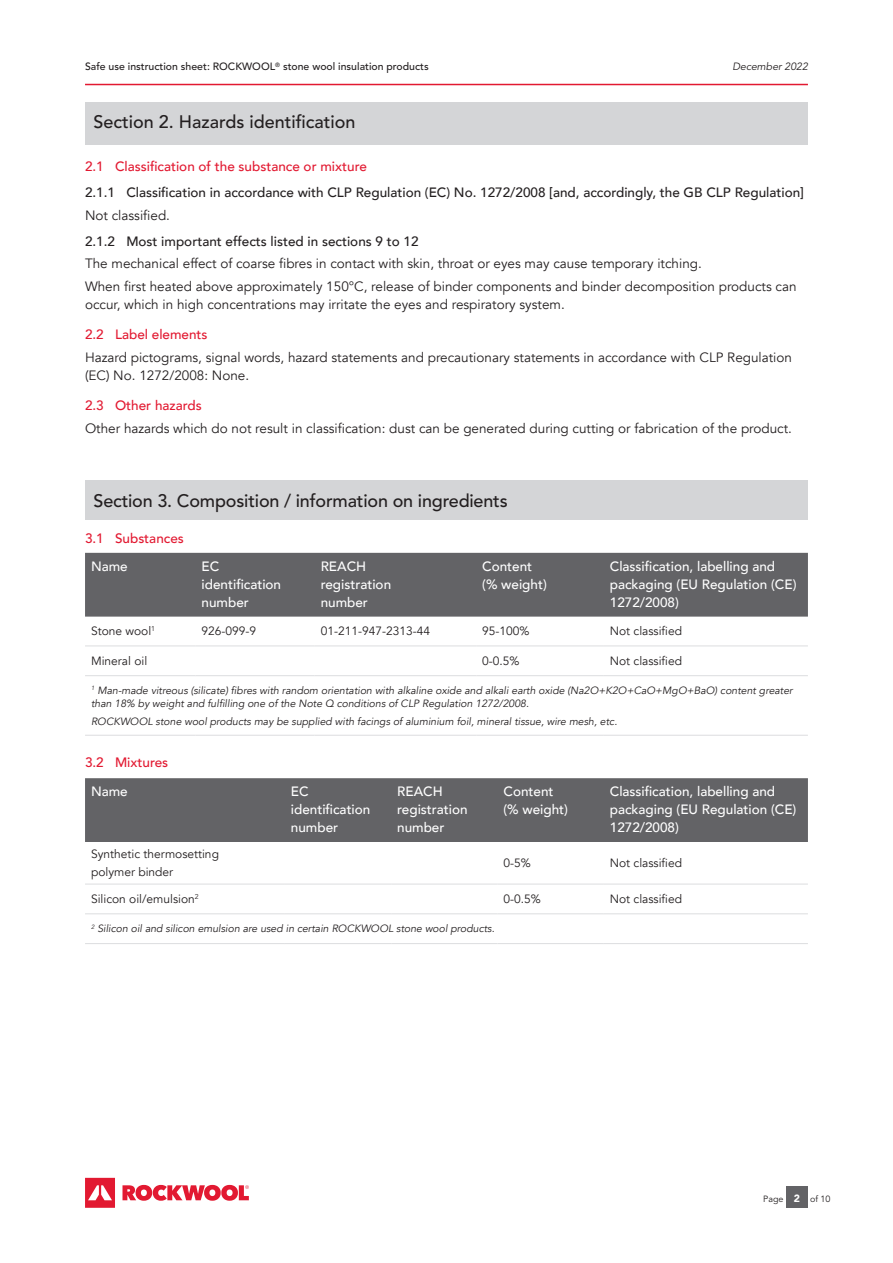
<style>
.page{position:relative;width:893px;height:1263px;background:#fff}
.page>*{position:absolute;margin:0;border:0;box-sizing:border-box;transform-origin:0 0}
.t1{font:500 18px "Avenir LT Std";letter-spacing:-.01em;color:#231f20}
.t2{font:13.5px/22.2px "Avenir";color:#231f20}
.t3{font:500 13.5px/18px "Avenir";color:#fff}
.t4{font:500 13.5px "Avenir";color:#231f20}
.t5{font:500 13.5px "Avenir";color:#e21931}
.t6{font:500 13.5px "Avenir LT Std";color:#e21931}
.t7{font:12px/18px "Avenir";color:#231f20}
.t8{font:italic 10.5px/13.5px "Avenir";color:#231f20}
.t9{font:500 10.5px "Avenir LT Std";color:#231f20}
.t10{font:italic 10.5px "Avenir LT Std";color:#231f20}
.t11{font:9px "Avenir LT Std";color:#231f20}
.s1{font-family:"Avenir";font-weight:900;font-size:10.5px;color:#fff}
</style>
<div class="page">
<svg style="left:85px;top:1178px;width:30px;height:30px"></svg>
<svg style="left:122px;top:1185px;width:127px;height:16px"></svg>
<div style="left:786px;top:1186px;width:21px;height:22px;background:#636366"></div>
<hr style="left:85px;top:84px;width:723px;height:1px;background:#e21931">
<div style="left:85px;top:102px;width:723px;height:43px;background:#d4d5d7"></div>
<div style="left:85px;top:480px;width:723px;height:40px;background:#d4d5d7"></div>
<div style="left:85px;top:553px;width:723px;height:64px;background:#636366"></div>
<hr style="left:85px;top:645px;width:111px;height:1px;background:#dcdddf">
<hr style="left:196px;top:645px;width:119px;height:1px;background:#dcdddf">
<hr style="left:315px;top:645px;width:161px;height:1px;background:#dcdddf">
<hr style="left:476px;top:645px;width:128px;height:1px;background:#dcdddf">
<hr style="left:604px;top:645px;width:204px;height:1px;background:#dcdddf">
<hr style="left:85px;top:675px;width:111px;height:1px;background:#dcdddf">
<hr style="left:196px;top:675px;width:119px;height:1px;background:#dcdddf">
<hr style="left:315px;top:675px;width:161px;height:1px;background:#dcdddf">
<hr style="left:476px;top:675px;width:128px;height:1px;background:#dcdddf">
<hr style="left:604px;top:675px;width:204px;height:1px;background:#dcdddf">
<hr style="left:85px;top:735px;width:111px;height:1px;background:#dcdddf">
<hr style="left:196px;top:735px;width:119px;height:1px;background:#dcdddf">
<hr style="left:315px;top:735px;width:161px;height:1px;background:#dcdddf">
<hr style="left:476px;top:735px;width:128px;height:1px;background:#dcdddf">
<hr style="left:604px;top:735px;width:204px;height:1px;background:#dcdddf">
<div style="left:85px;top:778px;width:723px;height:64px;background:#636366"></div>
<hr style="left:85px;top:884px;width:200px;height:1px;background:#dcdddf">
<hr style="left:285px;top:884px;width:106px;height:1px;background:#dcdddf">
<hr style="left:391px;top:884px;width:106px;height:1px;background:#dcdddf">
<hr style="left:497px;top:884px;width:107px;height:1px;background:#dcdddf">
<hr style="left:604px;top:884px;width:204px;height:1px;background:#dcdddf">
<hr style="left:85px;top:913px;width:200px;height:1px;background:#dcdddf">
<hr style="left:285px;top:913px;width:106px;height:1px;background:#dcdddf">
<hr style="left:391px;top:913px;width:106px;height:1px;background:#dcdddf">
<hr style="left:497px;top:913px;width:107px;height:1px;background:#dcdddf">
<hr style="left:604px;top:913px;width:204px;height:1px;background:#dcdddf">
<hr style="left:85px;top:943px;width:200px;height:1px;background:#dcdddf">
<hr style="left:285px;top:943px;width:106px;height:1px;background:#dcdddf">
<hr style="left:391px;top:943px;width:106px;height:1px;background:#dcdddf">
<hr style="left:497px;top:943px;width:107px;height:1px;background:#dcdddf">
<hr style="left:604px;top:943px;width:204px;height:1px;background:#dcdddf">
<p class="t9" style="left:85px;top:60px;width:345px">Safe use instruction sheet: ROCKWOOL<sup>®</sup> stone wool insulation products</p>
<p class="t10" style="left:732px;top:60px;width:77px">December 2022</p>
<h1 class="t1" style="left:94px;top:112px;width:264px">Section 2. Hazards identification</h1>
<p class="t5" style="left:85px;top:154px;width:283px">2.1 Classification of the substance or mixture</p>
<p class="t4" style="left:85px;top:181px;width:720px">2.1.1 Classification in accordance with CLP Regulation (EC) No. 1272/2008 [and, accordingly, the GB CLP Regulation]</p>
<p class="t2" style="left:85px;top:204px;width:86px">Not classified.</p>
<p class="t4" style="left:85px;top:230px;width:335px">2.1.2 Most important effects listed in sections 9 to 12</p>
<p class="t2" style="left:85px;top:253px;width:713px">The mechanical effect of coarse fibres in contact with skin, throat or eyes may cause temporary itching.<br>When first heated above approximately 150°C, release of binder components and binder decomposition products can</p>
<p class="t2" style="left:85px;top:293px;width:481px">occur, which in high concentrations may irritate the eyes and respiratory system.</p>
<p class="t5" style="left:85px;top:323px;width:124px">2.2 Label elements</p>
<p class="t2" style="left:85px;top:348px;width:708px;line-height:18px">Hazard pictograms, signal words, hazard statements and precautionary statements in accordance with CLP Regulation (EC) No. 1272/2008: None.</p>
<p class="t5" style="left:85px;top:394px;width:118px">2.3 Other hazards</p>
<p class="t2" style="left:85px;top:417px;width:708px">Other hazards which do not result in classification: dust can be generated during cutting or fabrication of the product.</p>
<h1 class="t1" style="left:94px;top:490px;width:416px">Section 3. Composition / information on ingredients</h1>
<p class="t6" style="left:85px;top:530px;width:100px">3.1 Substances</p>
<p class="t3" style="left:91px;top:556px;width:38px">Name</p>
<p class="t3" style="left:202px;top:556px;width:81px">EC identification number</p>
<p class="t3" style="left:321px;top:556px;width:72px">REACH registration number</p>
<p class="t3" style="left:482px;top:556px;width:66px">Content (% weight)</p>
<p class="t3" style="left:610px;top:556px;width:188px">Classification, labelling and packaging (EU Regulation (CE)<br>1272/2008)</p>
<p class="t7" style="left:91px;top:622px;width:66px">Stone wool<sup>1</sup></p>
<p class="t7" style="left:202px;top:622px;width:56px">926-099-9</p>
<p class="t7" style="left:321px;top:622px;width:111px">01-211-947-2313-44</p>
<p class="t7" style="left:482px;top:622px;width:49px">95-100%</p>
<p class="t7" style="left:610px;top:622px;width:74px">Not classified</p>
<p class="t7" style="left:91px;top:652px;width:58px">Mineral oil</p>
<p class="t7" style="left:482px;top:652px;width:39px">0-0.5%</p>
<p class="t7" style="left:610px;top:652px;width:74px">Not classified</p>
<p class="t8" style="left:91px;top:683px;width:703px"><sup>1</sup> Man-made vitreous (silicate) fibres with random orientation with alkaline oxide and alkali earth oxide (Na2O+K2O+CaO+MgO+BaO) content greater than 18% by weight and fulfilling one of the Note Q conditions of CLP Regulation 1272/2008.</p>
<p class="t8" style="left:91px;top:715px;width:528px">ROCKWOOL stone wool products may be supplied with facings of aluminium foil, mineral tissue, wire mesh, etc.</p>
<p class="t6" style="left:85px;top:755px;width:85px">3.2 Mixtures</p>
<p class="t3" style="left:91px;top:781px;width:38px">Name</p>
<p class="t3" style="left:291px;top:781px;width:81px">EC identification number</p>
<p class="t3" style="left:397px;top:781px;width:72px">REACH registration number</p>
<p class="t3" style="left:503px;top:781px;width:66px">Content (% weight)</p>
<p class="t3" style="left:610px;top:781px;width:188px">Classification, labelling and packaging (EU Regulation (CE)<br>1272/2008)</p>
<p class="t7" style="left:91px;top:845px;width:129px">Synthetic thermosetting polymer binder</p>
<p class="t7" style="left:503px;top:854px;width:29px">0-5%</p>
<p class="t7" style="left:610px;top:854px;width:74px">Not classified</p>
<p class="t7" style="left:91px;top:890px;width:109px">Silicon oil/emulsion<sup>2</sup></p>
<p class="t7" style="left:503px;top:890px;width:39px">0-0.5%</p>
<p class="t7" style="left:610px;top:890px;width:74px">Not classified</p>
<p class="t8" style="left:91px;top:922px;width:405px"><sup>2</sup> Silicon oil and silicon emulsion are used in certain ROCKWOOL stone wool products.</p>
<p class="t11" style="left:763px;top:1194px;width:38px">Page <span class="s1">2</span></p>
<p class="t11" style="left:810px;top:1194px;width:22px">of 10</p>
</div>
